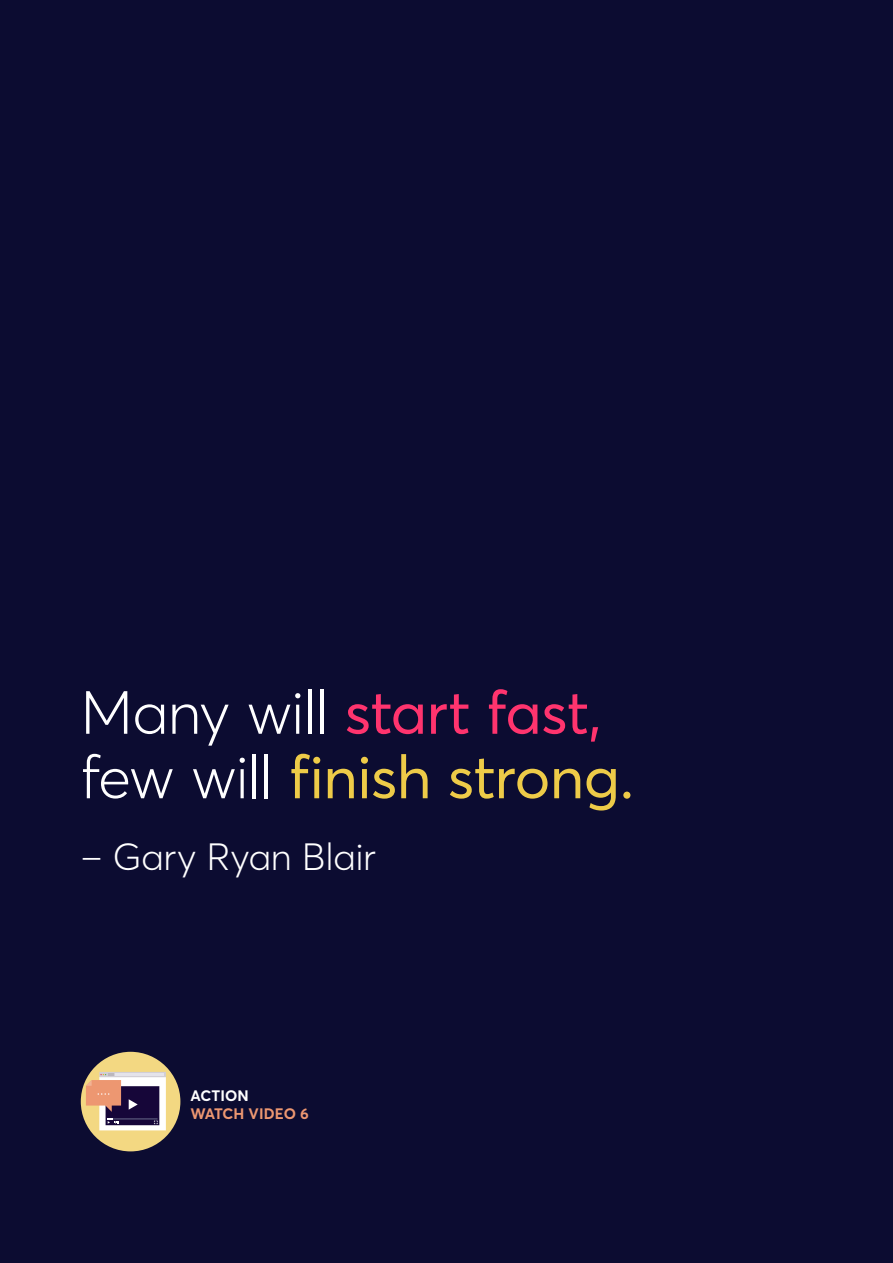
<style>
.page{position:relative;width:893px;height:1263px;background:#0c0c31}
.page>*{position:absolute;margin:0;border:0;box-sizing:border-box;transform-origin:0 0}
.t1{font:300 60px/64.5px "Averta PE";color:#fff}
.t2{font:300 37.5px "Averta PE";letter-spacing:-.005em;color:#fff}
.t3{font:700 15px "Averta PE";color:#ed9771}
.t4{font:700 15px "Averta PE";letter-spacing:.01em;color:#fff}
.s1{font-weight:400;color:#ff346e}
.s2{font-weight:400;color:#eecb48}
</style>
<div class="page">
<div style="left:81px;top:1052px;width:99px;height:99px;background:#f3d882;border-radius:50%"></div>
<div style="left:99px;top:1072px;width:67px;height:5px;background:#d1ced5"></div>
<svg style="left:86px;top:1073px;width:80px;height:57px;background:#a0878b"></svg>
<p class="t1" style="left:81px;top:678px;width:555px">Many will <span class="s1">start fast, </span>few will <span class="s2">finish strong.</span></p>
<p class="t2" style="left:81px;top:831px;width:297px">– Gary Ryan Blair</p>
<p class="t4" style="left:190px;top:1085px;width:60px">ACTION</p>
<p class="t3" style="left:190px;top:1103px;width:120px">WATCH VIDEO 6</p>
</div>
